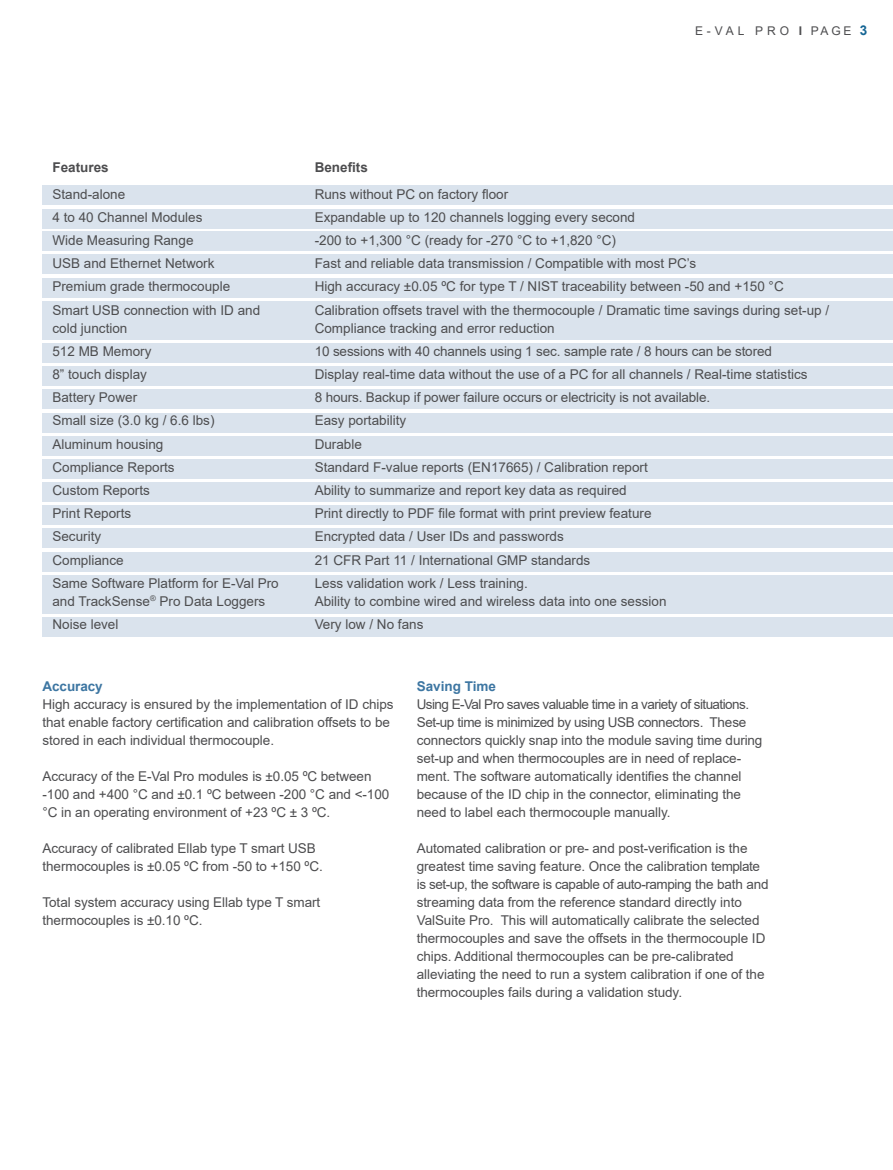
<style>
.page{position:relative;width:893px;height:1170px;background:#fff}
.page>*{position:absolute;margin:0;border:0;box-sizing:border-box;transform-origin:0 0}
.t1{font:13.5px/23.2px "Arial";letter-spacing:-.005em;color:#4d4d4f}
.t2{font:700 13.5px "Arial";letter-spacing:-.005em;color:#3d76a2}
.t3{font:700 13.5px "Arial";color:#4d4d4f}
.t4{font:12px "Arial";letter-spacing:.26em;color:#4d4d4f}
.s1{font-weight:700}
.s2{font-weight:700;font-size:13.5px;color:#166695}
</style>
<div class="page">
<div style="left:43px;top:617px;width:850px;height:20px;background:#dae3ed"></div>
<div style="left:43px;top:208px;width:850px;height:20px;background:#dae3ed"></div>
<div style="left:43px;top:185px;width:850px;height:20px;background:#dae3ed"></div>
<div style="left:43px;top:231px;width:850px;height:20px;background:#dae3ed"></div>
<div style="left:43px;top:254px;width:850px;height:20px;background:#dae3ed"></div>
<div style="left:43px;top:277px;width:850px;height:20px;background:#dae3ed"></div>
<div style="left:43px;top:301px;width:850px;height:20px;background:#dae3ed"></div>
<div style="left:43px;top:320px;width:850px;height:20px;background:#dae3ed"></div>
<div style="left:43px;top:343px;width:850px;height:20px;background:#dae3ed"></div>
<div style="left:43px;top:366px;width:850px;height:20px;background:#dae3ed"></div>
<div style="left:43px;top:389px;width:850px;height:20px;background:#dae3ed"></div>
<div style="left:43px;top:412px;width:850px;height:20px;background:#dae3ed"></div>
<div style="left:43px;top:435px;width:850px;height:20px;background:#dae3ed"></div>
<div style="left:43px;top:459px;width:850px;height:20px;background:#dae3ed"></div>
<div style="left:43px;top:482px;width:850px;height:20px;background:#dae3ed"></div>
<div style="left:43px;top:505px;width:850px;height:20px;background:#dae3ed"></div>
<div style="left:43px;top:528px;width:850px;height:20px;background:#dae3ed"></div>
<div style="left:43px;top:551px;width:850px;height:20px;background:#dae3ed"></div>
<div style="left:43px;top:574px;width:850px;height:20px;background:#dae3ed"></div>
<div style="left:43px;top:593px;width:850px;height:20px;background:#dae3ed"></div>
<p class="t4" style="left:695px;top:23px;width:174px">E-VAL PRO <span class="s1">I</span> PAGE <span class="s2">3</span></p>
<p class="t3" style="left:52px;top:157px;width:58px">Features</p>
<p class="t3" style="left:315px;top:157px;width:55px">Benefits</p>
<p class="t1" style="left:52px;top:182px;width:209px">Stand-alone<br>4 to 40 Channel Modules<br>Wide Measuring Range<br>USB and Ethernet Network<br>Premium grade thermocouple<br>Smart USB connection with ID and</p>
<p class="t1" style="left:52px;top:316px;width:228px">cold junction<br>512 MB Memory<br>8” touch display<br>Battery Power<br>Small size (3.0 kg / 6.6 lbs)<br>Aluminum housing<br>Compliance Reports<br>Custom Reports<br>Print Reports<br>Security<br>Compliance<br>Same Software Platform for E-Val Pro</p>
<p class="t1" style="left:52px;top:589px;width:214px">and TrackSense<sup>®</sup> Pro Data Loggers<br>Noise level</p>
<p class="t1" style="left:315px;top:182px;width:516px">Runs without PC on factory floor<br>Expandable up to 120 channels logging every second<br>-200 to +1,300 °C (ready for -270 °C to +1,820 °C)<br>Fast and reliable data transmission / Compatible with most PC’s<br>High accuracy ±0.05 ºC for type T / NIST traceability between -50 and +150 °C Calibration offsets travel with the thermocouple / Dramatic time savings during set-up /</p>
<p class="t1" style="left:315px;top:316px;width:494px">Compliance tracking and error reduction<br>10 sessions with 40 channels using 1 sec. sample rate / 8 hours can be stored Display real-time data without the use of a PC for all channels / Real-time statistics 8 hours. Backup if power failure occurs or electricity is not available.<br>Easy portability<br>Durable<br>Standard F-value reports (EN17665) / Calibration report<br>Ability to summarize and report key data as required<br>Print directly to PDF file format with print preview feature<br>Encrypted data / User IDs and passwords<br>21 CFR Part 11 / International GMP standards<br>Less validation work / Less training.</p>
<p class="t1" style="left:315px;top:589px;width:353px">Ability to combine wired and wireless data into one session<br>Very low / No fans</p>
<p class="t2" style="left:43px;top:676px;width:62px">Accuracy</p>
<p class="t1" style="left:43px;top:694px;width:353px;line-height:18px">High accuracy is ensured by the implementation of ID chips that enable factory certification and calibration offsets to be stored in each individual thermocouple.</p>
<p class="t1" style="left:43px;top:766px;width:348px;line-height:18px">Accuracy of the E-Val Pro modules is ±0.05 ºC between -100 and +400 °C and ±0.1 ºC between -200 °C and &lt;-100 °C in an operating environment of +23 ºC ± 3 ºC.</p>
<p class="t1" style="left:43px;top:838px;width:282px;line-height:18px">Accuracy of calibrated Ellab type T smart USB thermocouples is ±0.05 ºC from -50 to +150 ºC.</p>
<p class="t1" style="left:43px;top:892px;width:279px;line-height:18px">Total system accuracy using Ellab type T smart thermocouples is ±0.10 ºC.</p>
<p class="t2" style="left:417px;top:676px;width:81px">Saving Time</p>
<p class="t1" style="left:417px;top:694px;width:347px;line-height:18px">Using E-Val Pro saves valuable time in a variety of situations.<br>Set-up time is minimized by using USB connectors. These connectors quickly snap into the module saving time during set-up and when thermocouples are in need of replace&shy;ment. The software automatically identifies the channel because of the ID chip in the connector, eliminating the need to label each thermocouple manually.</p>
<p class="t1" style="left:417px;top:838px;width:353px;line-height:18px">Automated calibration or pre- and post-verification is the greatest time saving feature. Once the calibration template is set-up, the software is capable of auto-ramping the bath and streaming data from the reference standard directly into ValSuite Pro. This will automatically calibrate the selected thermocouples and save the offsets in the thermocouple ID chips. Additional thermocouples can be pre-calibrated alleviating the need to run a system calibration if one of the thermocouples fails during a validation study.</p>
</div>
